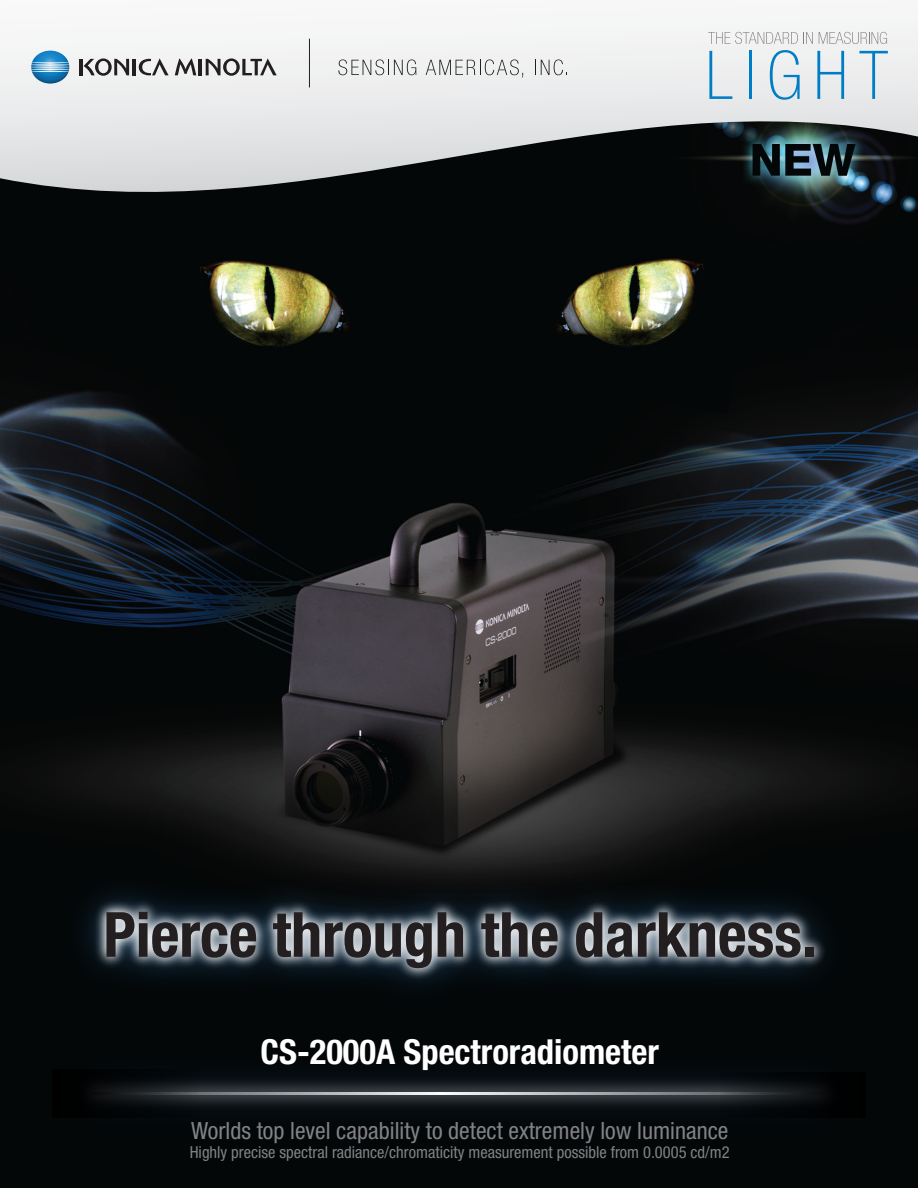
<style>
.page{position:relative;width:918px;height:1188px;background:#fff}
.page>*{position:absolute;margin:0;border:0;box-sizing:border-box;transform-origin:0 0}
.t1{font:700 condensed 62.25px "Helvetica Neue";color:#231f20}
.t2{font:700 condensed 34.5px "Helvetica Neue";color:#fff}
.t3{font:condensed 23.85px "Helvetica Neue";color:#808285}
.t4{font:condensed 16.5px "Helvetica Neue";color:#808285}
</style>
<div class="page">
<img style="left:0;top:209px;width:918px;height:979px">
<svg style="left:0;top:18px;width:918px;height:191px"></svg>
<img style="left:55px;top:855px;width:808px;height:164px">
<img style="left:87px;top:887px;width:744px;height:100px">
<img style="left:31px;top:51px;width:38px;height:33px">
<hr style="left:79px;top:59px;width:3px;height:16px;background:#231f20">
<hr style="left:133px;top:59px;width:3px;height:16px;background:#231f20">
<hr style="left:199px;top:59px;width:3px;height:16px;background:#231f20">
<svg style="left:139px;top:58px;width:30px;height:17px"></svg>
<svg style="left:84px;top:58px;width:45px;height:18px"></svg>
<svg style="left:206px;top:58px;width:71px;height:18px"></svg>
<svg style="left:175px;top:58px;width:21px;height:17px"></svg>
<svg style="left:338px;top:59px;width:78px;height:16px"></svg>
<svg style="left:426px;top:59px;width:97px;height:19px"></svg>
<svg style="left:535px;top:59px;width:32px;height:16px"></svg>
<hr style="left:309px;top:39px;width:1px;height:48px;background:#231f20">
<svg style="left:708px;top:32px;width:90px;height:12px"></svg>
<svg style="left:804px;top:32px;width:9px;height:12px"></svg>
<svg style="left:819px;top:32px;width:68px;height:12px"></svg>
<svg style="left:709px;top:51px;width:23px;height:48px"></svg>
<hr style="left:749px;top:51px;width:3px;height:48px;background:#007dc5">
<svg style="left:770px;top:50px;width:30px;height:50px"></svg>
<svg style="left:817px;top:51px;width:27px;height:48px"></svg>
<svg style="left:859px;top:51px;width:29px;height:48px"></svg>
<div style="left:41px;top:1043px;width:834px;height:101px;background:#030708"></div>
<img style="left:200px;top:1073px;width:518px;height:41px">
<svg style="left:200px;top:1092px;width:518px;height:3px"></svg>
<svg style="left:52px;top:1070px;width:148px;height:48px"></svg>
<svg style="left:718px;top:1072px;width:148px;height:46px"></svg>
<p class="t1" style="left:103px;top:897px;width:715px">Pierce through the darkness.</p>
<p class="t2" style="left:261px;top:1030px;width:400px">CS-2000A Spectroradiometer</p>
<p class="t3" style="left:191px;top:1116px;width:539px">Worlds top level capability to detect extremely low luminance</p>
<p class="t4" style="left:190px;top:1143px;width:541px">Highly precise spectral radiance/chromaticity measurement possible from 0.0005 cd/m2</p>
</div>
